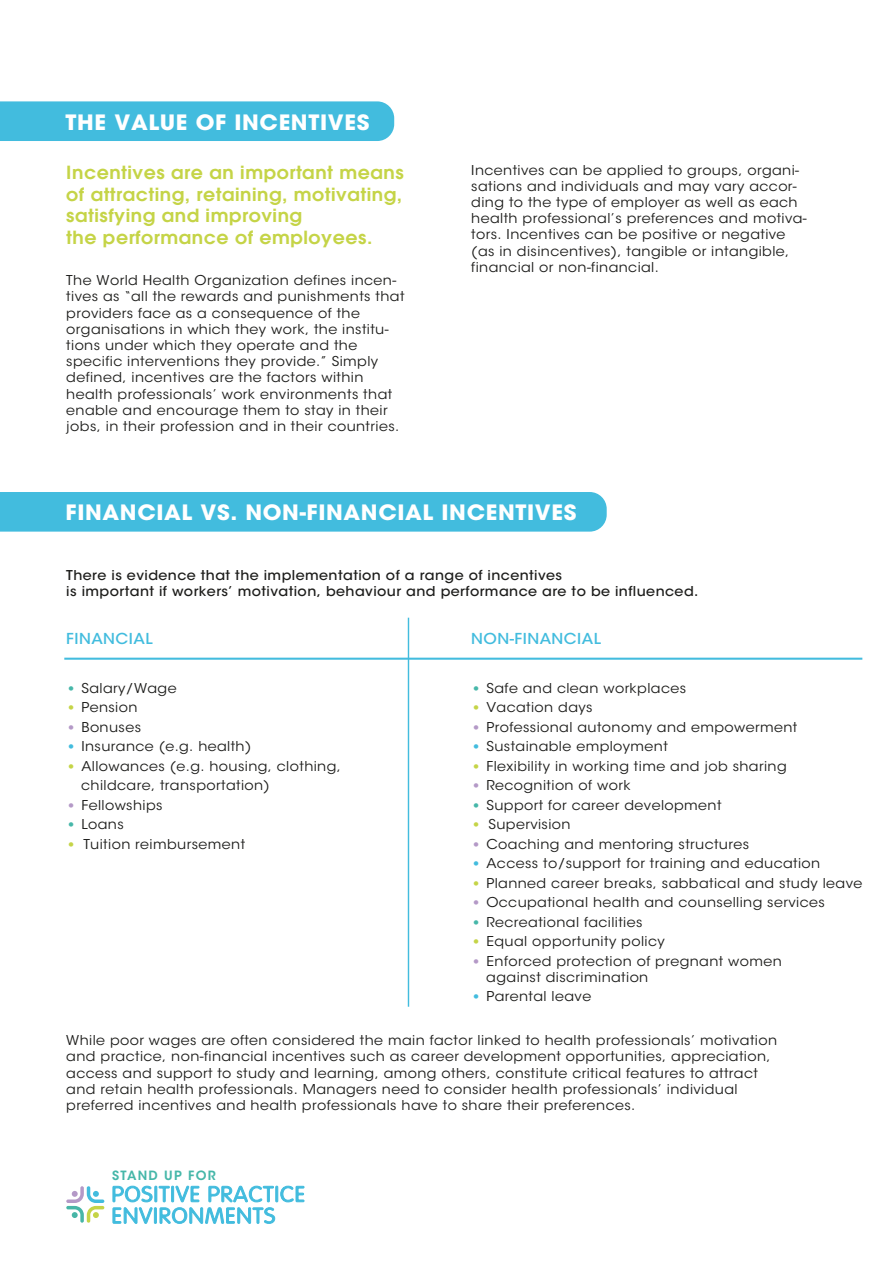
<style>
.page{position:relative;width:893px;height:1263px;background:#fff}
.page>*{position:absolute;margin:0;border:0;box-sizing:border-box;transform-origin:0 0}
.t1{font:700 21px "Avant Garde";letter-spacing:.03em;color:#fff;scale:1.05 1}
.t2{font:600 18px/21.6px "Avant Garde";letter-spacing:.03em;color:#c5d447;scale:1.05 1}
.t3{font:500 15px "ITC Avant Garde Std";letter-spacing:.03em;color:#42bcde;scale:1.05 1}
.t4{font:13.5px/16.2px "ITC Avant Garde Std";letter-spacing:.03em;color:#1d1d1b;scale:1.05 1}
.t5{font:500 13.5px/16.2px "ITC Avant Garde Std";letter-spacing:.03em;color:#1d1d1b;scale:1.05 1}
.t6{font:600 12.75px "ITC Avant Garde Std";letter-spacing:.1em;color:#46b7a9}
.s1{font-size:20.25px;color:#46b7a9}
.s2{font-size:20.25px;color:#c5d447}
.s3{font-size:20.25px;color:#b499c7}
.s4{font-size:20.25px;color:#42bcde}
</style>
<div class="page">
<svg style="left:113px;top:1186px;width:191px;height:38px"></svg>
<svg style="left:66px;top:1186px;width:38px;height:37px"></svg>
<div style="left:0;top:101px;width:394px;height:40px;background:#42bcde"></div>
<hr style="left:408px;top:618px;width:1px;height:389px;background:#42bcde">
<hr style="left:64px;top:658px;width:798px;height:2px;background:#42bcde">
<div style="left:0;top:492px;width:607px;height:40px;background:#42bcde"></div>
<h1 class="t1" style="left:66px;top:108px;width:291px">THE VALUE OF INCENTIVES</h1>
<h2 class="t2" style="left:66px;top:161px;width:323px">Incentives are an important means of attracting, retaining, motivating, satisfying and improving<br>the performance of employees.</h2>
<p class="t4" style="left:66px;top:272px;width:324px">The World Health Organization defines incen&shy;tives as “all the rewards and punishments that providers face as a consequence of the organisations in which they work, the institu&shy;tions under which they operate and the specific interventions they provide.” Simply defined, incentives are the factors within health professionals’ work environments that enable and encourage them to stay in their jobs, in their profession and in their countries.</p>
<p class="t4" style="left:471px;top:162px;width:321px">Incentives can be applied to groups, organi&shy;sations and individuals and may vary accor&shy;ding to the type of employer as well as each health professional’s preferences and motiva&shy;tors. Incentives can be positive or negative (as in disincentives), tangible or intangible, financial or non-financial.</p>
<h1 class="t1" style="left:66px;top:499px;width:488px">FINANCIAL VS. NON-FINANCIAL INCENTIVES</h1>
<p class="t5" style="left:66px;top:567px;width:604px">There is evidence that the implementation of a range of incentives<br>is important if workers’ motivation, behaviour and performance are to be influenced.</p>
<p class="t3" style="left:66px;top:629px;width:84px">FINANCIAL</p>
<p class="t4" style="left:66px;top:680px;width:107px"><span class="s1">•</span> Salary/Wage</p>
<p class="t4" style="left:66px;top:699px;width:69px"><span class="s2">•</span> Pension</p>
<p class="t4" style="left:66px;top:719px;width:73px"><span class="s3">•</span> Bonuses</p>
<p class="t4" style="left:66px;top:738px;width:178px"><span class="s4">•</span> Insurance (e.g. health)</p>
<p class="t4" style="left:81px;top:756px;width:249px;line-height:19.5px;text-indent:-15px"><span class="s2">•</span> Allowances (e.g. housing, clothing, childcare, transportation)</p>
<p class="t4" style="left:66px;top:797px;width:93px"><span class="s3">•</span> Fellowships</p>
<p class="t4" style="left:66px;top:816px;width:56px"><span class="s1">•</span> Loans</p>
<p class="t4" style="left:66px;top:836px;width:172px"><span class="s2">•</span> Tuition reimbursement</p>
<p class="t3" style="left:471px;top:629px;width:125px">NON-FINANCIAL</p>
<p class="t4" style="left:471px;top:680px;width:206px"><span class="s1">•</span> Safe and clean workplaces</p>
<p class="t4" style="left:471px;top:699px;width:117px"><span class="s2">•</span> Vacation days</p>
<p class="t4" style="left:471px;top:719px;width:312px"><span class="s3">•</span> Professional autonomy and empowerment</p>
<p class="t4" style="left:471px;top:738px;width:189px"><span class="s4">•</span> Sustainable employment</p>
<p class="t4" style="left:471px;top:758px;width:302px"><span class="s2">•</span> Flexibility in working time and job sharing</p>
<p class="t4" style="left:471px;top:777px;width:153px"><span class="s3">•</span> Recognition of work</p>
<p class="t4" style="left:471px;top:797px;width:240px"><span class="s1">•</span> Support for career development</p>
<p class="t4" style="left:471px;top:816px;width:96px"><span class="s2">•</span> Supervision</p>
<p class="t4" style="left:471px;top:836px;width:266px"><span class="s3">•</span> Coaching and mentoring structures</p>
<p class="t4" style="left:471px;top:855px;width:334px"><span class="s4">•</span> Access to/support for training and education</p>
<p class="t4" style="left:471px;top:875px;width:374px"><span class="s2">•</span> Planned career breaks, sabbatical and study leave</p>
<p class="t4" style="left:471px;top:894px;width:338px"><span class="s3">•</span> Occupational health and counselling services</p>
<p class="t4" style="left:471px;top:914px;width:165px"><span class="s1">•</span> Recreational facilities</p>
<p class="t4" style="left:471px;top:933px;width:186px"><span class="s2">•</span> Equal opportunity policy</p>
<p class="t4" style="left:486px;top:953px;width:283px;text-indent:-15px"><span class="s3">•</span> Enforced protection of pregnant women against discrimination</p>
<p class="t4" style="left:471px;top:989px;width:116px"><span class="s4">•</span> Parental leave</p>
<p class="t4" style="left:66px;top:1032px;width:678px">While poor wages are often considered the main factor linked to health professionals’ motivation and practice, non-financial incentives such as career development opportunities, appreciation, access and support to study and learning, among others, constitute critical features to attract and retain health professionals. Managers need to consider health professionals’ individual preferred incentives and health professionals have to share their preferences.</p>
<p class="t6" style="left:112px;top:1167px;width:105px">STAND UP FOR</p>
</div>
